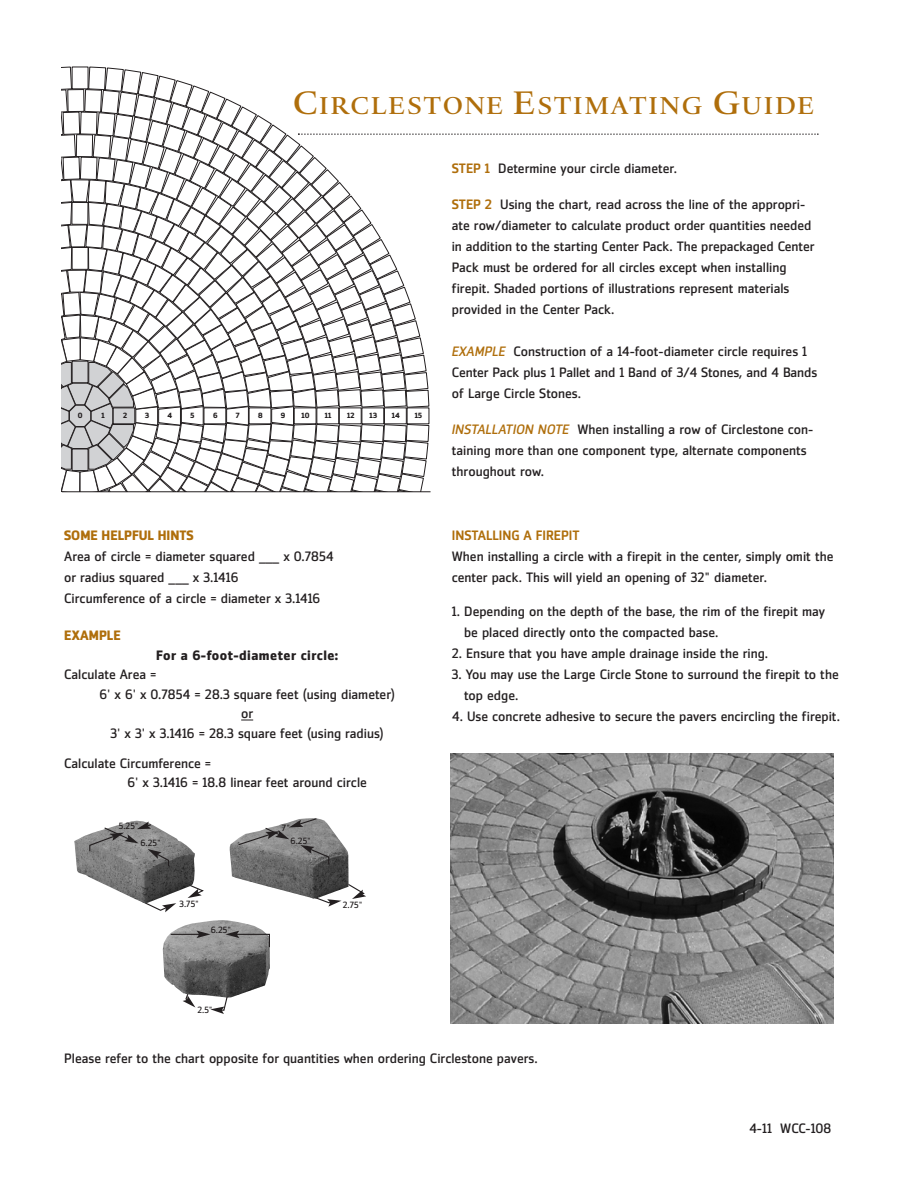
<style>
.page{position:relative;width:918px;height:1188px;background:#fff}
.page>*{position:absolute;margin:0;border:0;box-sizing:border-box;transform-origin:0 0}
.t1{font:500 24.75px "Haarlemmer";letter-spacing:.065em;color:#af6e0b}
.t2{font:13.5px/21px "Zemestro";color:#231f20}
.t3{font:700 13.5px "Zemestro";letter-spacing:.03em;color:#231f20}
.t4{font:700 13.5px "Zemestro";color:#af6e0b}
.t5{font:500 13.5px "Zemestro";color:#af6e0b}
.t6{font:9px "Zemestro";color:#231f20}
.t7{font:700 7.5px "Zemestro";color:#231f20}
.s1{font-size:33px}
.s2{font-weight:500;color:#af6e0b}
.s3{font-style:italic;color:#af6e0b}
</style>
<div class="page">
<svg style="left:62px;top:67px;width:757px;height:425px"></svg>
<hr style="left:62px;top:492px;width:369px;height:1px;background:#231f20">
<svg style="left:241px;top:720px;width:12px;height:1px"></svg>
<img style="left:163px;top:949px;width:107px;height:49px">
<svg style="left:141px;top:887px;width:63px;height:25px"></svg>
<img style="left:136px;top:821px;width:59px;height:72px">
<svg style="left:89px;top:822px;width:81px;height:45px;background:#8f8f8f"></svg>
<svg style="left:317px;top:884px;width:49px;height:23px"></svg>
<img style="left:270px;top:827px;width:79px;height:72px">
<svg style="left:237px;top:818px;width:93px;height:48px;background:#919191"></svg>
<svg style="left:183px;top:993px;width:12px;height:15px"></svg>
<svg style="left:210px;top:995px;width:19px;height:19px"></svg>
<svg style="left:225px;top:931px;width:45px;height:17px"></svg>
<svg style="left:171px;top:931px;width:39px;height:7px"></svg>
<img style="left:451px;top:754px;width:382px;height:269px">
<h1 class="t1" style="left:292px;top:96px;width:524px"><span class="s1">C</span>IRCLESTONE <span class="s1">E</span>STIMATING <span class="s1">G</span>UIDE</h1>
<p class="t7" style="left:78px;top:413px;width:6px">0</p>
<p class="t7" style="left:123px;top:413px;width:5px">2</p>
<p class="t7" style="left:145px;top:413px;width:6px">3</p>
<p class="t7" style="left:167px;top:413px;width:6px">4</p>
<p class="t7" style="left:191px;top:413px;width:5px">5</p>
<p class="t7" style="left:213px;top:413px;width:6px">6</p>
<p class="t7" style="left:236px;top:413px;width:5px">7</p>
<p class="t7" style="left:258px;top:413px;width:6px">8</p>
<p class="t7" style="left:281px;top:413px;width:6px">9</p>
<p class="t7" style="left:302px;top:413px;width:9px">10</p>
<p class="t7" style="left:325px;top:413px;width:8px">11</p>
<p class="t7" style="left:347px;top:413px;width:9px">12</p>
<p class="t7" style="left:370px;top:413px;width:9px">13</p>
<p class="t7" style="left:392px;top:413px;width:10px">14</p>
<p class="t7" style="left:415px;top:413px;width:9px">15</p>
<p class="t7" style="left:101px;top:413px;width:5px">1</p>
<p class="t4" style="left:64px;top:530px;width:131px">SOME HELPFUL HINTS</p>
<p class="t2" style="left:64px;top:547px;width:271px">Area of circle = diameter squared ___ x 0.7854 or radius squared ___ x 3.1416<br>Circumference of a circle = diameter x 3.1416</p>
<p class="t4" style="left:64px;top:631px;width:58px">EXAMPLE</p>
<p class="t3" style="left:156px;top:650px;width:184px">For a 6-foot-diameter circle:</p>
<p class="t2" style="left:64px;top:665px;width:94px">Calculate Area =</p>
<p class="t2" style="left:99px;top:685px;width:297px">6' x 6' x 0.7854 = 28.3 square feet (using diameter)</p>
<p class="t2" style="left:241px;top:704px;width:14px">or</p>
<p class="t2" style="left:111px;top:724px;width:275px">3' x 3' x 3.1416 = 28.3 square feet (using radius)</p>
<p class="t2" style="left:128px;top:755px;width:241px;line-height:19.5px;text-indent:-63px">Calculate Circumference =<br>6' x 3.1416 = 18.8 linear feet around circle</p>
<p class="t6" style="left:119px;top:823px;width:21px">5.25"</p>
<p class="t6" style="left:140px;top:840px;width:22px">6.25"</p>
<p class="t6" style="left:180px;top:901px;width:21px">3.75"</p>
<p class="t6" style="left:211px;top:926px;width:22px">6.25"</p>
<p class="t6" style="left:197px;top:1006px;width:17px">2.5"</p>
<p class="t6" style="left:282px;top:824px;width:10px">7"</p>
<p class="t6" style="left:291px;top:838px;width:22px">6.25"</p>
<p class="t6" style="left:343px;top:902px;width:21px">2.75"</p>
<p class="t2" style="left:452px;top:159px;width:227px"><span class="s2">STEP 1</span> Determine your circle diameter.</p>
<p class="t2" style="left:452px;top:195px;width:364px"><span class="s2">STEP 2</span> Using the chart, read across the line of the appropri&shy;ate row/diameter to calculate product order quantities needed in addition to the starting Center Pack. The prepackaged Center Pack must be ordered for all circles except when installing firepit. Shaded portions of illustrations represent materials provided in the Center Pack.</p>
<p class="t2" style="left:452px;top:342px;width:367px"><span class="s3">EXAMPLE</span> Construction of a 14-foot-diameter circle requires 1<br>Center Pack plus 1 Pallet and 1 Band of 3/4 Stones, and 4 Bands of Large Circle Stones.</p>
<p class="t2" style="left:452px;top:420px;width:363px"><span class="s3">INSTALLATION NOTE</span> When installing a row of Circlestone con&shy;taining more than one component type, alternate components throughout row.</p>
<p class="t5" style="left:452px;top:531px;width:129px">INSTALLING A FIREPIT</p>
<p class="t2" style="left:452px;top:547px;width:383px">When installing a circle with a firepit in the center, simply omit the center pack. This will yield an opening of 32" diameter.</p>
<p class="t2" style="left:464px;top:603px;width:363px;text-indent:-12px">1. Depending on the depth of the base, the rim of the firepit may be placed directly onto the compacted base.</p>
<p class="t2" style="left:452px;top:645px;width:318px">2. Ensure that you have ample drainage inside the ring.</p>
<p class="t2" style="left:464px;top:666px;width:376px;text-indent:-12px">3. You may use the Large Circle Stone to surround the firepit to the top edge.</p>
<p class="t2" style="left:452px;top:708px;width:390px">4. Use concrete adhesive to secure the pavers encircling the firepit.</p>
<p class="t2" style="left:64px;top:1049px;width:475px">Please refer to the chart opposite for quantities when ordering Circlestone pavers.</p>
<p class="t2" style="left:749px;top:1119px;width:84px">4-11 WCC-108</p>
</div>
